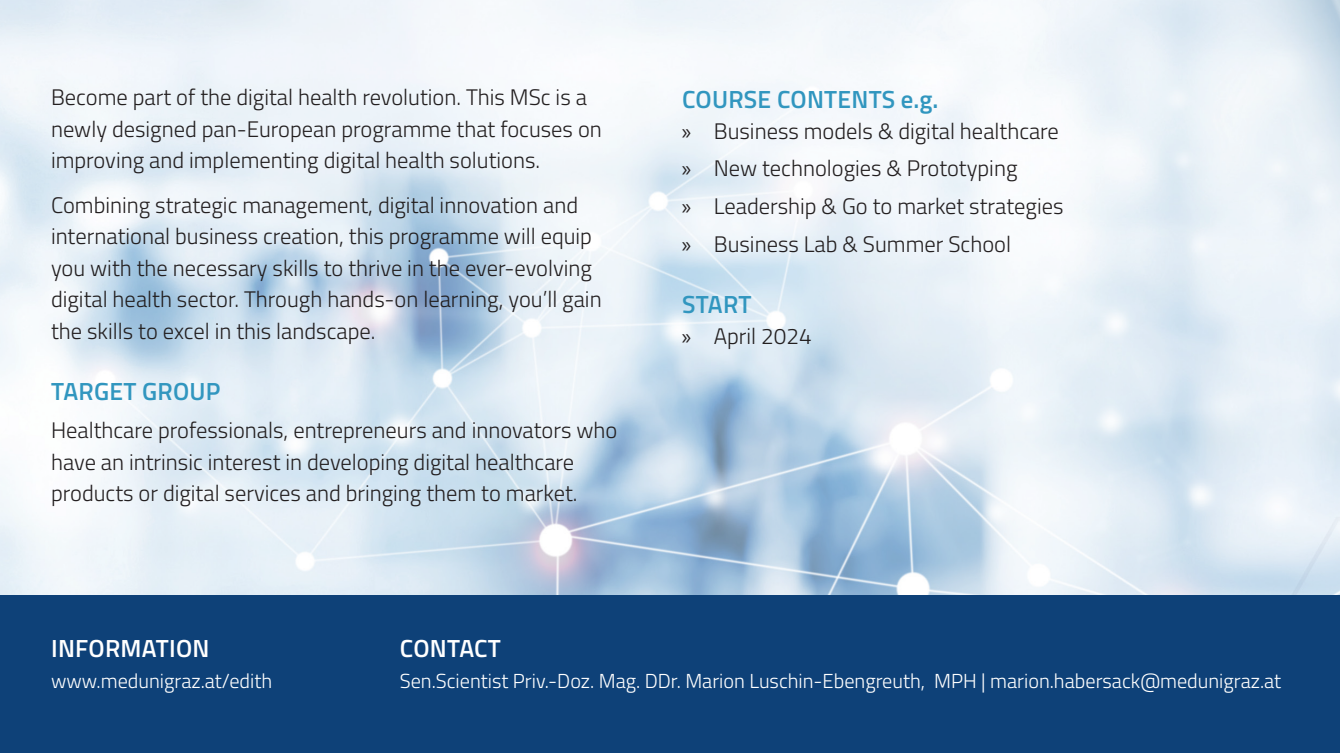
<style>
.page{position:relative;width:1340px;height:753px;background:#fff}
.page>*{position:absolute;margin:0;border:0;box-sizing:border-box;transform-origin:0 0}
.t1{font:600 24.75px "Titillium Web";letter-spacing:.01em;color:#3196bf}
.t2{font:600 24.75px "Titillium Web";letter-spacing:.01em;color:#fff}
.text{font:300 22.5px/31.5px "Titillium Web";color:#231f20}
.text_kontakt{font:300 20.25px "Titillium Web";color:#fff}
.s1{font-family:"Myriad Pro";font-weight:400}
</style>
<div class="page">
<img style="left:0;top:0;width:1339px;height:595px">
<div style="left:0;top:595px;width:1339px;height:158px;background:#0e4178"></div>
<p class="text" style="left:51px;top:81px;width:552px">Become part of the digital health revolution. This MSc is a newly designed pan-European programme that focuses on improving and implementing digital health solutions.</p>
<p class="text" style="left:51px;top:188px;width:552px">Combining strategic management, digital innovation and international business creation, this programme will equip you with the necessary skills to thrive in the ever-evolving digital health sector. Through hands-on learning, you’ll gain the skills to excel in this landscape.</p>
<h2 class="t1" style="left:51px;top:373px;width:171px">TARGET GROUP</h2>
<p class="text" style="left:51px;top:413px;width:568px">Healthcare professionals, entrepreneurs and innovators who have an intrinsic interest in developing digital healthcare products or digital services and bringing them to market.</p>
<h2 class="t1" style="left:682px;top:81px;width:258px">COURSE CONTENTS e.g.</h2>
<p class="text" style="left:682px;top:114px;width:378px"><span class="s1">»</span> Business models &amp; digital healthcare</p>
<p class="text" style="left:682px;top:152px;width:337px"><span class="s1">»</span> New technologies &amp; Prototyping</p>
<p class="text" style="left:682px;top:189px;width:383px"><span class="s1">»</span> Leadership &amp; Go to market strategies</p>
<p class="text" style="left:682px;top:227px;width:331px"><span class="s1">»</span> Business Lab &amp; Summer School</p>
<h2 class="t1" style="left:682px;top:286px;width:71px">START</h2>
<p class="text" style="left:682px;top:319px;width:131px"><span class="s1">»</span> April 2024</p>
<h2 class="t2" style="left:51px;top:630px;width:160px">INFORMATION</h2>
<p class="text_kontakt" style="left:51px;top:666px;width:223px">www.medunigraz.at/edith</p>
<h2 class="t2" style="left:400px;top:630px;width:103px">CONTACT</h2>
<p class="text_kontakt" style="left:400px;top:666px;width:883px">Sen.Scientist Priv.-Doz. Mag. DDr. Marion Luschin-Ebengreuth, MPH | marion.habersack@medunigraz.at</p>
</div>
